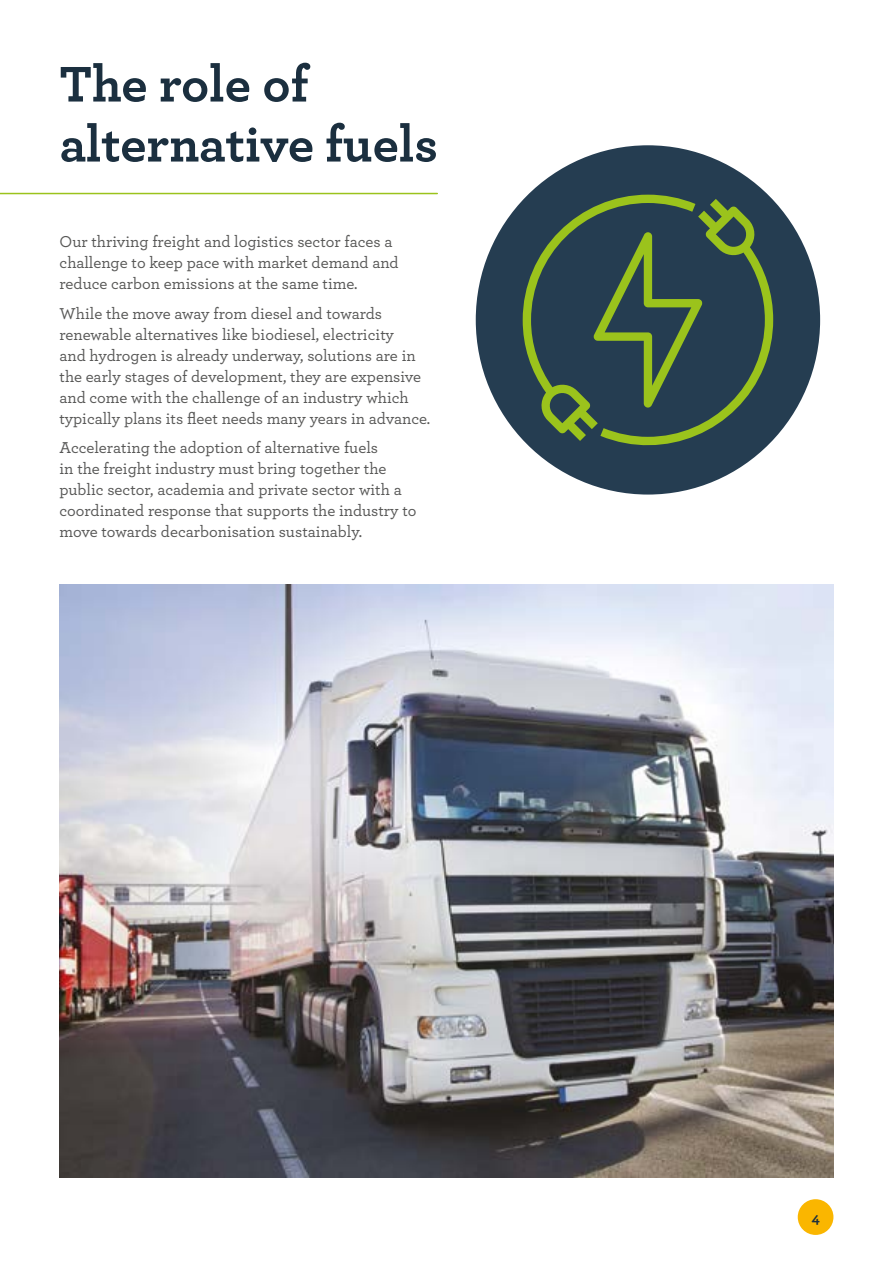
<style>
.page{position:relative;width:893px;height:1263px;background:#fff}
.page>*{position:absolute;margin:0;border:0;box-sizing:border-box;transform-origin:0 0}
.Page_Header{font:700 52.5px/60px "Archer";color:#1b2f3f}
.Body_Copy_Grey{font:500 16.5px/21px "Archer";color:#575756}
.t1{font:700 15px "Archer";color:#1b2f3f}
</style>
<div class="page">
<div style="left:798px;top:1199px;width:35px;height:36px;background:#fab600;border-radius:50%"></div>
<img style="left:60px;top:585px;width:773px;height:593px">
<hr style="left:0;top:193px;width:437px;height:1px;background:#9bc31c">
<div style="left:476px;top:145px;width:344px;height:350px;background:#253d51;border-radius:50%"></div>
<svg style="left:616px;top:199px;width:157px;height:263px"></svg>
<svg style="left:523px;top:195px;width:179px;height:246px"></svg>
<h1 class="Page_Header" style="left:60px;top:51px;width:380px">The role of alternative fuels</h1>
<p class="Body_Copy_Grey" style="left:60px;top:230px;width:341px">Our thriving freight and logistics sector faces a challenge to keep pace with market demand and reduce carbon emissions at the same time.</p>
<p class="Body_Copy_Grey" style="left:60px;top:302px;width:372px">While the move away from diesel and towards renewable alternatives like biodiesel, electricity<br>and hydrogen is already underway, solutions are in the early stages of development, they are expensive and come with the challenge of an industry which typically plans its fleet needs many years in advance.</p>
<p class="Body_Copy_Grey" style="left:60px;top:436px;width:358px">Accelerating the adoption of alternative fuels<br>in the freight industry must bring together the public sector, academia and private sector with a coordinated response that supports the industry to move towards decarbonisation sustainably.</p>
<p class="t1" style="left:811px;top:1206px;width:10px">4</p>
</div>
